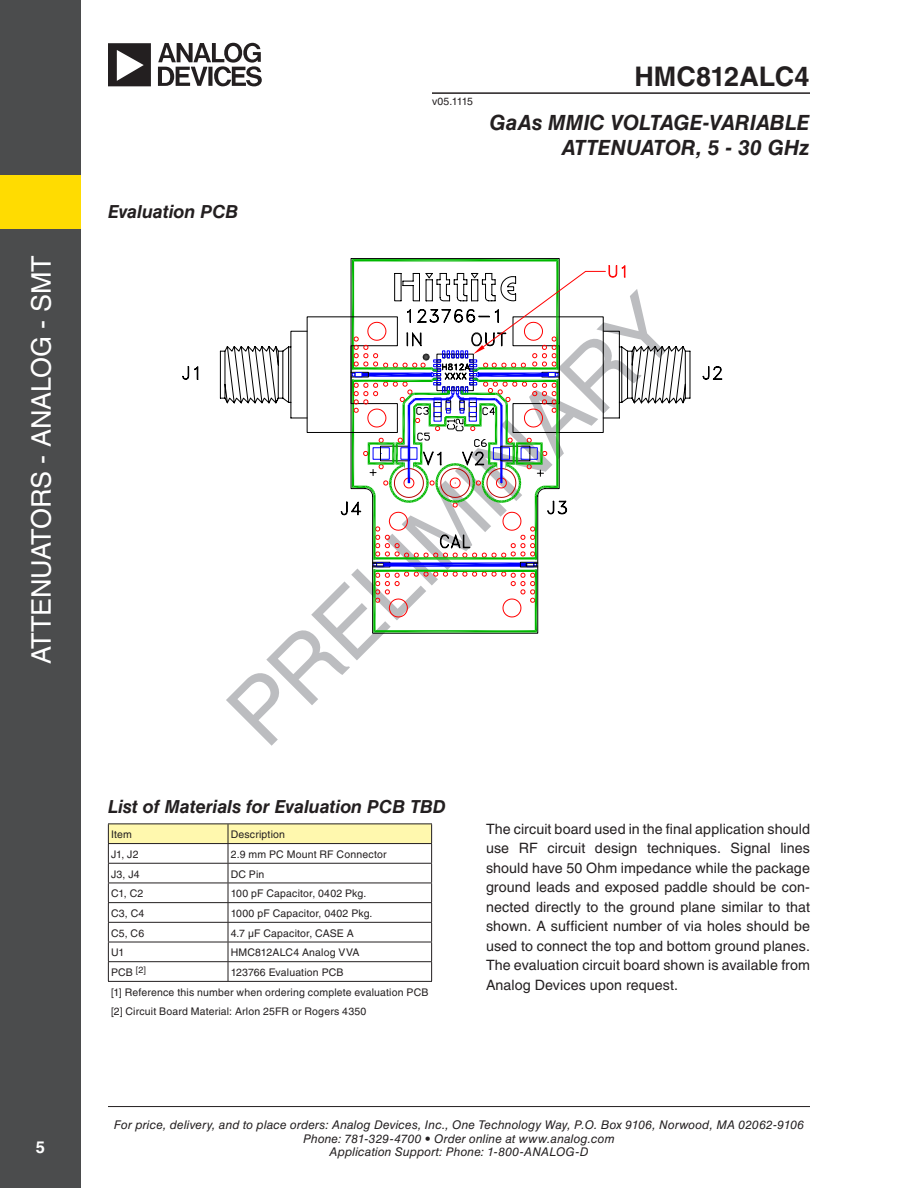
<style>
.page{position:relative;width:918px;height:1188px;background:#fff}
.page>*{position:absolute;margin:0;border:0;box-sizing:border-box;transform-origin:0 0}
.t1{font:90px "Helvetica LT Std";color:#bcbdc0}
.t2{font:27px "Helvetica LT Std";letter-spacing:-.01em;color:#fff}
.t3{font:700 27px "Helvetica LT Std";letter-spacing:.005em;color:#231f20}
.t4{font:italic 700 21px/25.2px "Helvetica LT Std";color:#231f20;text-align:right}
.t5{font:italic 700 18px "Helvetica LT Std";letter-spacing:-.005em;color:#231f20}
.t6{font:700 16.5px "Helvetica LT Std";color:#fff}
.t7{font:14.25px/19.5px "Helvetica LT Std";letter-spacing:.005em;color:#231f20;text-align:justify}
.t8{font:italic 12px/13.5px "Helvetica LT Std";letter-spacing:.01em;color:#231f20;text-align:center}
.t9{font:10.5px "Helvetica LT Std";letter-spacing:.015em;color:#231f20}
</style>
<div class="page">
<hr style="left:108px;top:1106px;width:702px;height:1px;background:#231f20">
<hr style="left:432px;top:92px;width:378px;height:2px;background:#231f20">
<div style="left:0;top:0;width:81px;height:1188px;background:#4b4c4d"></div>
<div style="left:0;top:175px;width:81px;height:54px;background:#ffdc01"></div>
<svg style="left:108px;top:43px;width:154px;height:43px"></svg>
<svg style="left:108px;top:824px;width:324px;height:157px"></svg>
<hr style="left:108px;top:981px;width:120px;height:1px;background:#231f20">
<hr style="left:228px;top:981px;width:204px;height:1px;background:#231f20">
<svg style="left:182px;top:259px;width:540px;height:373px"></svg>
<h2 class="t2" style="left:26px;top:664px;width:410px;rotate:-90deg">ATTENUATORS - ANALOG - SMT</h2>
<p class="t6" style="left:36px;top:1138px;width:11px">5</p>
<p class="t5" style="left:108px;top:201px;width:132px">Evaluation PCB</p>
<p class="t9" style="left:432px;top:95px;width:43px">v05.1115</p>
<h2 class="t3" style="left:634px;top:60px;width:177px">HMC812ALC4</h2>
<h3 class="t4" style="left:490px;top:109px;width:321px">GaAs MMIC VOLTAGE-VARIABLE<br>ATTENUATOR, 5 - 30 GHz</h3>
<h1 class="t1" style="left:207px;top:692px;width:592px;rotate:-45deg">PRELIMINARY</h1>
<p class="t5" style="left:108px;top:795px;width:339px">List of Materials for Evaluation PCB TBD</p>
<p class="t9" style="left:111px;top:828px;width:22px">Item</p>
<p class="t9" style="left:231px;top:828px;width:56px">Description</p>
<p class="t9" style="left:111px;top:848px;width:29px">J1, J2</p>
<p class="t9" style="left:231px;top:848px;width:157px">2.9 mm PC Mount RF Connector</p>
<p class="t9" style="left:111px;top:868px;width:30px">J3, J4</p>
<p class="t9" style="left:231px;top:868px;width:35px">DC Pin</p>
<p class="t9" style="left:111px;top:887px;width:34px">C1, C2</p>
<p class="t9" style="left:231px;top:887px;width:137px">100 pF Capacitor, 0402 Pkg.</p>
<p class="t9" style="left:111px;top:907px;width:35px">C3, C4</p>
<p class="t9" style="left:231px;top:907px;width:143px">1000 pF Capacitor, 0402 Pkg.</p>
<p class="t9" style="left:111px;top:927px;width:35px">C5, C6</p>
<p class="t9" style="left:231px;top:927px;width:125px">4.7 µF Capacitor, CASE A</p>
<p class="t9" style="left:111px;top:947px;width:15px">U1</p>
<p class="t9" style="left:231px;top:947px;width:130px">HMC812ALC4 Analog VVA</p>
<p class="t9" style="left:111px;top:966px;width:36px">PCB <sup>[2]</sup></p>
<p class="t9" style="left:231px;top:966px;width:114px">123766 Evaluation PCB</p>
<p class="t9" style="left:111px;top:986px;width:319px">[1] Reference this number when ordering complete evaluation PCB</p>
<p class="t9" style="left:111px;top:1006px;width:257px">[2] Circuit Board Material: Arlon 25FR or Rogers 4350</p>
<p class="t7" style="left:486px;top:819px;width:326px">The circuit board used in the final application should use RF circuit design techniques. Signal lines should have 50 Ohm impedance while the package ground leads and exposed paddle should be con&shy;nected directly to the ground plane similar to that shown. A sufficient number of via holes should be used to connect the top and bottom ground planes.<br>The evaluation circuit board shown is available from Analog Devices upon request.</p>
<p class="t8" style="left:114px;top:1118px;width:692px">For price, delivery, and to place orders: Analog Devices, Inc., One Technology Way, P.O. Box 9106, Norwood, MA 02062-9106<br>Phone: 781-329-4700 • Order online at www.analog.com<br>Application Support: Phone: 1-800-ANALOG-D</p>
</div>
